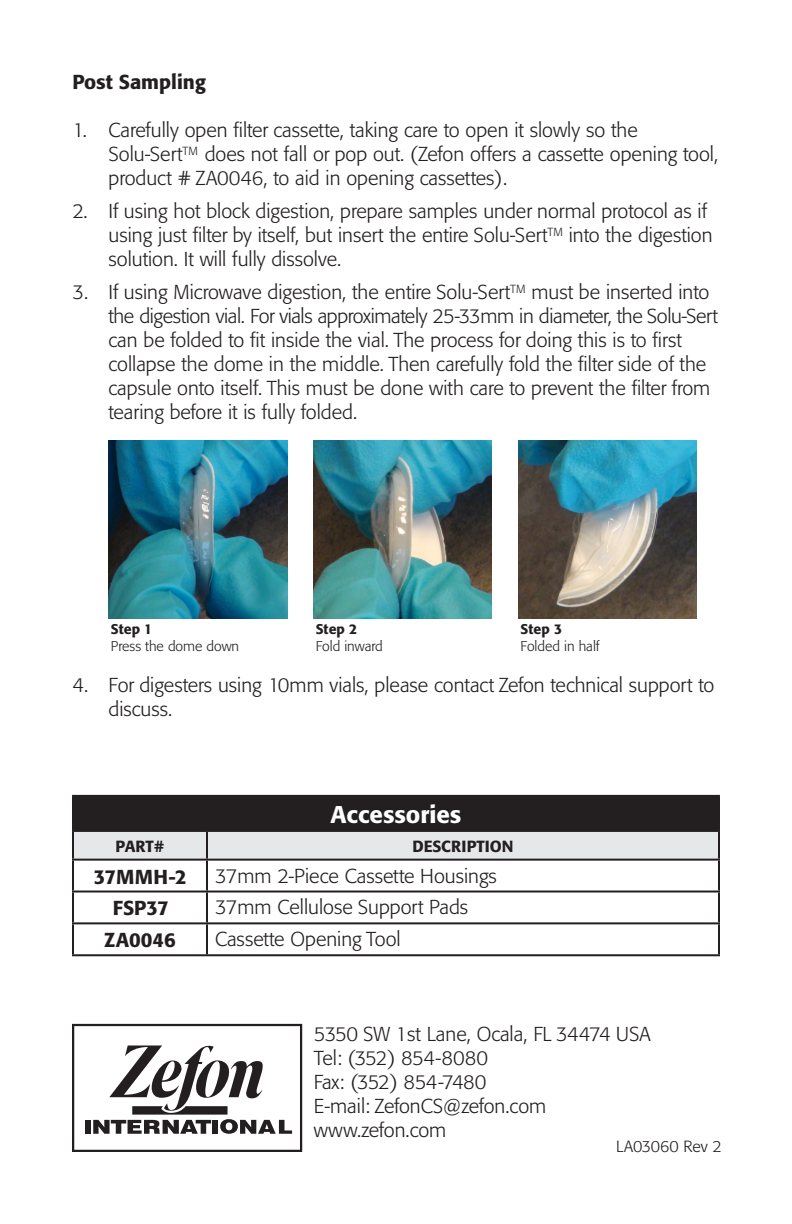
<style>
.page{position:relative;width:792px;height:1224px;background:#fff}
.page>*{position:absolute;margin:0;border:0;box-sizing:border-box;transform-origin:0 0}
.t1{font:500 24px "Formata BQ";color:#fff}
.t2{font:300 20px/24px "Formata BQ";color:#231f20}
.t3{font:500 20px "Formata BQ";color:#231f20}
.t4{font:300 20px "Formata BQ";letter-spacing:-.02em;color:#231f20}
.t5{font:300 20px "Formata BQ";letter-spacing:-.03em;color:#231f20}
.t6{font:500 16px "Formata BQ";color:#231f20}
.t7{font:300 16px "Formata BQ";color:#231f20}
.t8{font:300 14px "Formata BQ";color:#231f20}
.t9{font:500 14px "Formata BQ";color:#231f20}
</style>
<div class="page">
<svg style="left:72px;top:1024px;width:230px;height:128px"></svg>
<div style="left:73px;top:796px;width:646px;height:35px;background:#231f20"></div>
<div style="left:74px;top:832px;width:644px;height:27px;background:#e6e7e9"></div>
<hr style="left:72px;top:795px;width:135px;height:2px;background:#231f20">
<hr style="left:72px;top:797px;width:2px;height:33px;background:#231f20">
<hr style="left:207px;top:795px;width:513px;height:2px;background:#231f20">
<hr style="left:718px;top:797px;width:2px;height:33px;background:#231f20">
<hr style="left:72px;top:830px;width:135px;height:2px;background:#231f20">
<hr style="left:72px;top:832px;width:2px;height:27px;background:#231f20">
<hr style="left:207px;top:830px;width:513px;height:2px;background:#231f20">
<hr style="left:206px;top:832px;width:2px;height:27px;background:#231f20">
<hr style="left:718px;top:832px;width:2px;height:27px;background:#231f20">
<hr style="left:72px;top:859px;width:135px;height:2px;background:#231f20">
<hr style="left:72px;top:861px;width:2px;height:30px;background:#231f20">
<hr style="left:207px;top:859px;width:513px;height:2px;background:#231f20">
<hr style="left:206px;top:861px;width:2px;height:30px;background:#231f20">
<hr style="left:718px;top:861px;width:2px;height:30px;background:#231f20">
<hr style="left:72px;top:891px;width:135px;height:2px;background:#231f20">
<hr style="left:72px;top:893px;width:2px;height:29px;background:#231f20">
<hr style="left:207px;top:891px;width:513px;height:2px;background:#231f20">
<hr style="left:206px;top:893px;width:2px;height:29px;background:#231f20">
<hr style="left:718px;top:893px;width:2px;height:29px;background:#231f20">
<hr style="left:72px;top:922px;width:135px;height:2px;background:#231f20">
<hr style="left:72px;top:924px;width:2px;height:30px;background:#231f20">
<hr style="left:207px;top:922px;width:513px;height:2px;background:#231f20">
<hr style="left:206px;top:924px;width:2px;height:30px;background:#231f20">
<hr style="left:718px;top:924px;width:2px;height:30px;background:#231f20">
<hr style="left:72px;top:954px;width:135px;height:2px;background:#231f20">
<hr style="left:207px;top:954px;width:513px;height:2px;background:#231f20">
<img style="left:109px;top:441px;width:178px;height:178px">
<img style="left:314px;top:441px;width:178px;height:178px">
<img style="left:519px;top:441px;width:178px;height:178px">
<p class="t3" style="left:73px;top:70px;width:135px">Post Sampling</p>
<p class="t2" style="left:109px;top:119px;width:611px;text-indent:-36px">1. Carefully open filter cassette, taking care to open it slowly so the<br>Solu-Sert<sup>TM</sup> does not fall or pop out. (Zefon offers a cassette opening tool, product # ZA0046, to aid in opening cassettes).</p>
<p class="t2" style="left:109px;top:200px;width:606px;text-indent:-36px">2. If using hot block digestion, prepare samples under normal protocol as if using just filter by itself, but insert the entire Solu-Sert<sup>TM</sup> into the digestion solution. It will fully dissolve.</p>
<p class="t2" style="left:109px;top:281px;width:611px;text-indent:-36px">3. If using Microwave digestion, the entire Solu-Sert<sup>TM</sup> must be inserted into the digestion vial. For vials approximately 25-33mm in diameter, the Solu-Sert can be folded to fit inside the vial. The process for doing this is to first collapse the dome in the middle. Then carefully fold the filter side of the capsule onto itself. This must be done with care to prevent the filter from tearing before it is fully folded.</p>
<p class="t9" style="left:111px;top:620px;width:43px">Step 1</p>
<p class="t8" style="left:111px;top:638px;width:130px">Press the dome down</p>
<p class="t9" style="left:316px;top:620px;width:43px">Step 2</p>
<p class="t8" style="left:316px;top:638px;width:69px">Fold inward</p>
<p class="t9" style="left:521px;top:620px;width:43px">Step 3</p>
<p class="t8" style="left:521px;top:638px;width:81px">Folded in half</p>
<p class="t2" style="left:109px;top:674px;width:607px;text-indent:-36px">4. For digesters using 10mm vials, please contact Zefon technical support to discuss.</p>
<p class="t1" style="left:331px;top:800px;width:132px">Accessories</p>
<p class="t6" style="left:116px;top:836px;width:50px">PART#</p>
<p class="t6" style="left:412px;top:836px;width:103px">DESCRIPTION</p>
<p class="t3" style="left:94px;top:864px;width:95px">37MMH-2</p>
<p class="t2" style="left:215px;top:864px;width:283px">37mm 2-Piece Cassette Housings</p>
<p class="t3" style="left:113px;top:896px;width:58px">FSP37</p>
<p class="t2" style="left:215px;top:896px;width:255px">37mm Cellulose Support Pads</p>
<p class="t3" style="left:104px;top:928px;width:73px">ZA0046</p>
<p class="t2" style="left:215px;top:928px;width:187px">Cassette Opening Tool</p>
<p class="t2" style="left:314px;top:1022px;width:338px">5350 SW 1st Lane, Ocala, FL 34474 USA</p>
<p class="t4" style="left:314px;top:1046px;width:176px">Tel: (352) 854-8080</p>
<p class="t5" style="left:314px;top:1070px;width:174px">Fax: (352) 854-7480</p>
<p class="t2" style="left:314px;top:1094px;width:234px">E-mail: ZefonCS@zefon.com</p>
<p class="t2" style="left:314px;top:1118px;width:134px">www.zefon.com</p>
<p class="t7" style="left:616px;top:1137px;width:107px">LA03060 Rev 2</p>
</div>
